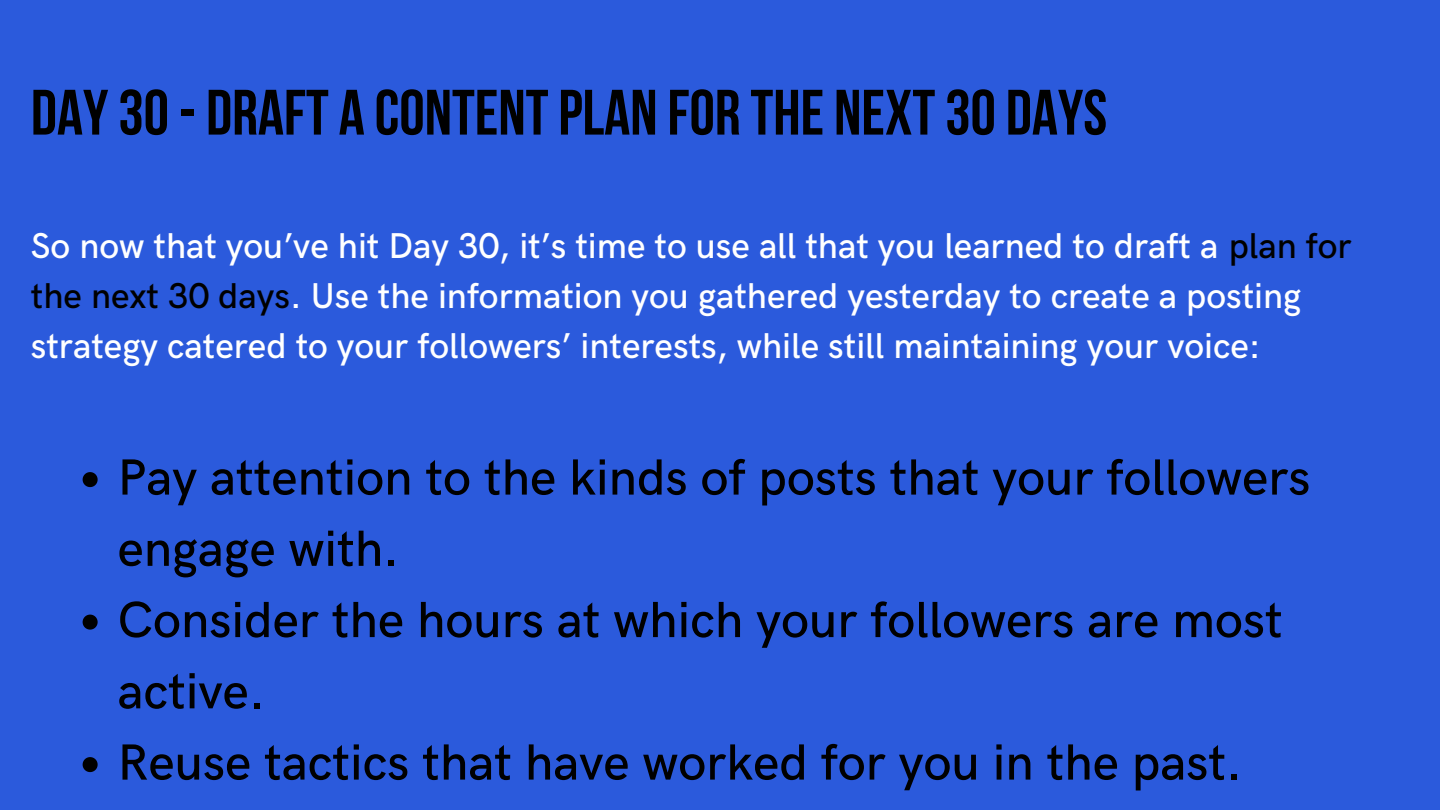
<style>
.page{position:relative;width:1440px;height:810px;background:#2b5adc}
.page>*{position:absolute;margin:0;border:0;box-sizing:border-box;transform-origin:0 0}
.t1{font:700 64px "Bebas Neue";color:#000}
.t2{font:500 51px/71.2px "HK Grotesk";color:#000}
.t3{font:500 36px/50.2px "HK Grotesk";color:#fff}
.s1{color:#000}
</style>
<div class="page">
<svg style="left:83px;top:472px;width:15px;height:15px"></svg>
<svg style="left:83px;top:615px;width:15px;height:15px"></svg>
<svg style="left:83px;top:757px;width:15px;height:15px"></svg>
<p class="t1" style="left:31px;top:87px;width:1078px">DAY30- DRAFT A CONTENTPLAN FOR THE NEXT30 DAYS</p>
<p class="t3" style="left:31px;top:222px;width:1322px">So now that you’ve hit Day 30, it’s time to use all that you learned to draft a <span class="s1">plan for the next 30 days</span>. Use the information you gathered yesterday to create a posting strategy catered to your followers’ interests, while still maintaining your voice:</p>
<p class="t2" style="left:118px;top:444px;width:1194px">Pay attention to the kinds of posts that your followers engage with.</p>
<p class="t2" style="left:118px;top:586px;width:1167px">Consider the hours at which your followers are most active.</p>
<p class="t2" style="left:118px;top:729px;width:1126px">Reuse tactics that have worked for you in the past.</p>
</div>
